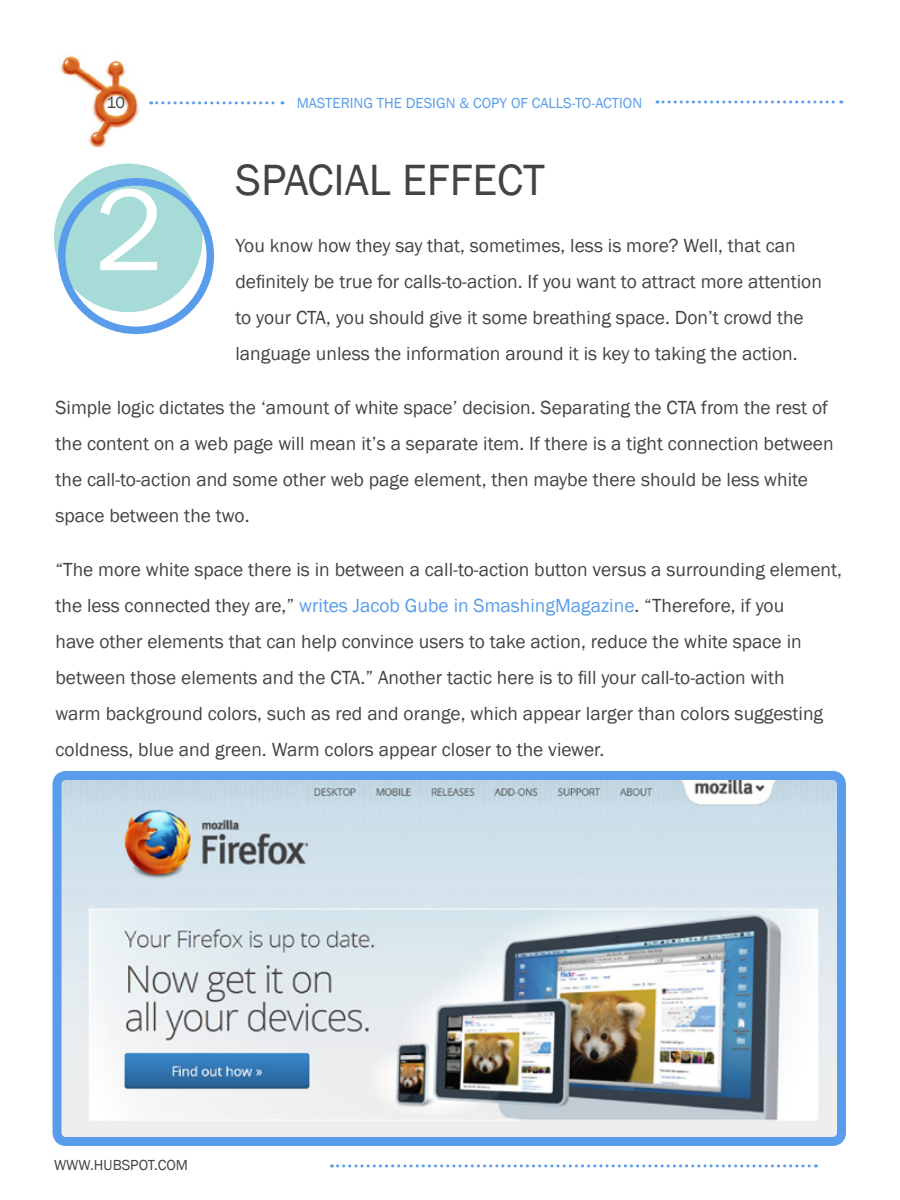
<style>
.page{position:relative;width:900px;height:1200px;background:#fff}
.page>*{position:absolute;margin:0;border:0;box-sizing:border-box;transform-origin:0 0}
.t1{font:120px "Franklin Gothic";color:#fff}
.t2{font:45px "Franklin Gothic";color:#434343}
.t3{font:19.5px/36px "Franklin Gothic";color:#434343}
.t4{font:16.5px "Franklin Gothic";color:#434343}
.t5{font:15px "Franklin Gothic";color:#589ceb}
.t6{font:15px "Franklin Gothic";color:#434343}
.s1{color:#589ceb}
</style>
<div class="page">
<svg style="left:151px;top:101px;width:132px;height:3px"></svg>
<img style="left:60px;top:54px;width:79px;height:94px">
<svg style="left:332px;top:1164px;width:484px;height:3px"></svg>
<svg style="left:657px;top:100px;width:185px;height:4px"></svg>
<div style="left:54px;top:164px;width:148px;height:148px;background:#a7dbd8;border-radius:50%"></div>
<div style="left:58px;top:178px;width:156px;height:156px;border:8px solid #589ceb;border-radius:50%"></div>
<img style="left:63px;top:781px;width:773px;height:355px">
<div style="left:53px;top:771px;width:793px;height:375px;border:9px solid #589ceb;border-radius:9px"></div>
<p class="t4" style="left:106px;top:92px;width:20px">10</p>
<p class="t5" style="left:297px;top:94px;width:347px">mastering the design &amp; copy of calls-to-action</p>
<h2 class="t2" style="left:235px;top:152px;width:311px">Spacial effect</h2>
<h1 class="t1" style="left:94px;top:156px;width:72px">2</h1>
<p class="t3" style="left:235px;top:228px;width:588px">You know how they say that, sometimes, less is more? Well, that can definitely be true for calls-to-action. If you want to attract more attention to your CTA, you should give it some breathing space. Don’t crowd the language unless the information around it is key to taking the action.</p>
<p class="t3" style="left:55px;top:390px;width:780px">Simple logic dictates the ‘amount of white space’ decision. Separating the CTA from the rest of the content on a web page will mean it’s a separate item. If there is a tight connection between the call-to-action and some other web page element, then maybe there should be less white space between the two.</p>
<p class="t3" style="left:55px;top:552px;width:788px">“The more white space there is in between a call-to-action button versus a surrounding element, the less connected they are,” <span class="s1">writes Jacob Gube in SmashingMagazine</span>. “Therefore, if you<br>have other elements that can help convince users to take action, reduce the white space in between those elements and the CTA.” Another tactic here is to fill your call-to-action with<br>warm background colors, such as red and orange, which appear larger than colors suggesting coldness, blue and green. Warm colors appear closer to the viewer.</p>
<p class="t6" style="left:54px;top:1156px;width:136px">www.Hubspot.com</p>
</div>
